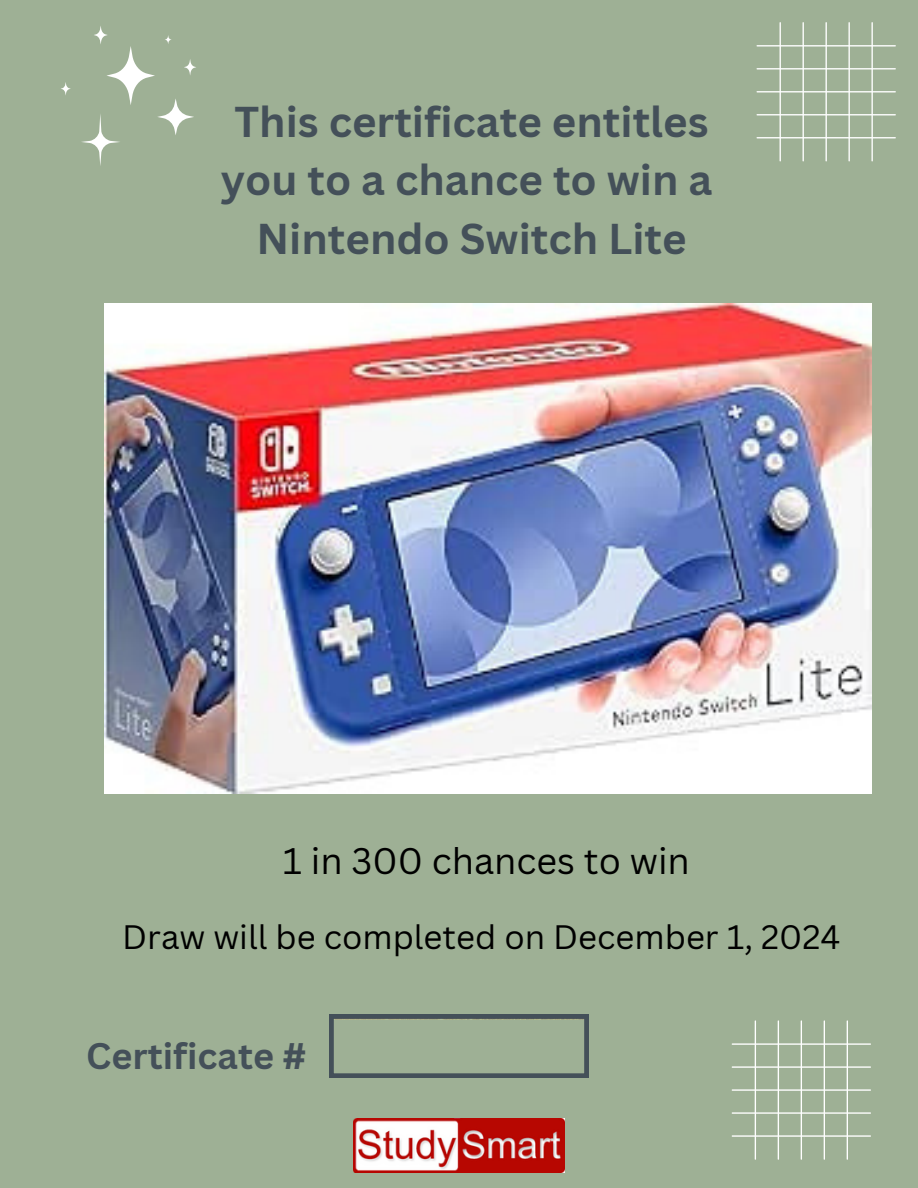
<style>
.page{position:relative;width:918px;height:1188px;background:#9eb095}
.page>*{position:absolute;margin:0;border:0;box-sizing:border-box;transform-origin:0 0}
.t1{font:700 42px/58.5px "Canva Sans";color:#445059;text-align:center}
.t2{font:36px "Canva Sans";color:#000}
.t3{font:700 36px "Canva Sans";color:#445059}
.t4{font:33px "Canva Sans";color:#000}
</style>
<div class="page">
<svg style="left:61px;top:82px;width:10px;height:13px"></svg>
<svg style="left:81px;top:26px;width:115px;height:140px"></svg>
<svg style="left:732px;top:1020px;width:139px;height:140px"></svg>
<svg style="left:757px;top:22px;width:139px;height:139px"></svg>
<img style="left:104px;top:303px;width:767px;height:491px">
<svg style="left:329px;top:1014px;width:260px;height:63px"></svg>
<img style="left:353px;top:1118px;width:212px;height:54px">
<p class="t1" style="left:221px;top:91px;width:493px">This certificate entitles you to a chance to win a<br>Nintendo Switch Lite</p>
<h2 class="t2" style="left:283px;top:836px;width:409px">1 in 300 chances to win</h2>
<p class="t4" style="left:122px;top:914px;width:720px">Draw will be completed on December 1, 2024</p>
<p class="t3" style="left:86px;top:1031px;width:222px">Certificate #</p>
</div>
